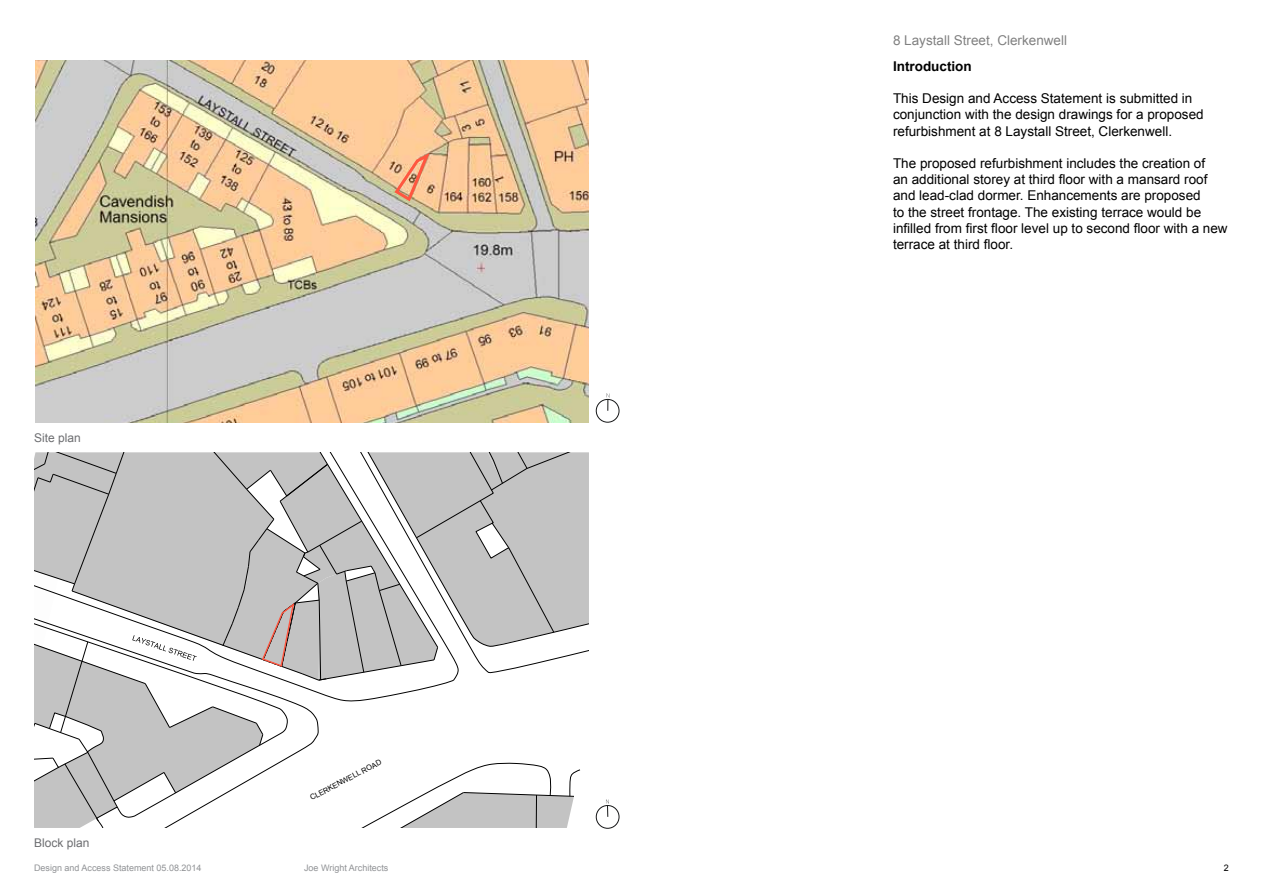
<style>
.page{position:relative;width:1263px;height:893px;background:#fff}
.page>*{position:absolute;margin:0;border:0;box-sizing:border-box;transform-origin:0 0}
.t1{font:13.5px/16.2px "Arial";color:#000}
.t2{font:700 13.5px "Arial";color:#000}
.t3{font:12px "Arial";color:#6d6e71}
.t4{font:9px "Arial";color:#919396}
.t5{font:9px "Arial";color:#000}
.t6{font:7.5px "Arial";color:#000}
</style>
<div class="page">
<img style="left:35px;top:61px;width:554px;height:361px">
<div style="left:596px;top:805px;width:23px;height:23px;border:1px solid #151617;border-radius:50%"></div>
<svg style="left:606px;top:799px;width:3px;height:18px"></svg>
<div style="left:596px;top:399px;width:23px;height:24px;border:1px solid #151617;border-radius:50%"></div>
<svg style="left:606px;top:393px;width:3px;height:18px"></svg>
<svg style="left:392px;top:150px;width:40px;height:54px;background:#ebaf87"></svg>
<svg style="left:34px;top:452px;width:555px;height:376px"></svg>
<p class="t1" style="left:893px;top:32px;width:176px">8 Laystall Street, Clerkenwell</p>
<p class="t3" style="left:34px;top:430px;width:48px">Site plan</p>
<p class="t3" style="left:34px;top:835px;width:57px">Block plan</p>
<p class="t6" style="left:308px;top:793px;width:81px;rotate:-27deg">CLERKENWELL ROAD</p>
<p class="t2" style="left:893px;top:57px;width:80px">Introduction</p>
<p class="t1" style="left:893px;top:90px;width:312px">This Design and Access Statement is submitted in conjunction with the design drawings for a proposed refurbishment at 8 Laystall Street, Clerkenwell.</p>
<p class="t1" style="left:893px;top:155px;width:336px">The proposed refurbishment includes the creation of<br>an additional storey at third floor with a mansard roof and lead-clad dormer. Enhancements are proposed<br>to the street frontage. The existing terrace would be infilled from first floor level up to second floor with a new terrace at third floor.</p>
<p class="t4" style="left:34px;top:862px;width:169px">Design and Access Statement 05.08.2014</p>
<p class="t4" style="left:304px;top:862px;width:86px">Joe Wright Architects</p>
<p class="t5" style="left:1224px;top:862px;width:7px">2</p>
</div>
